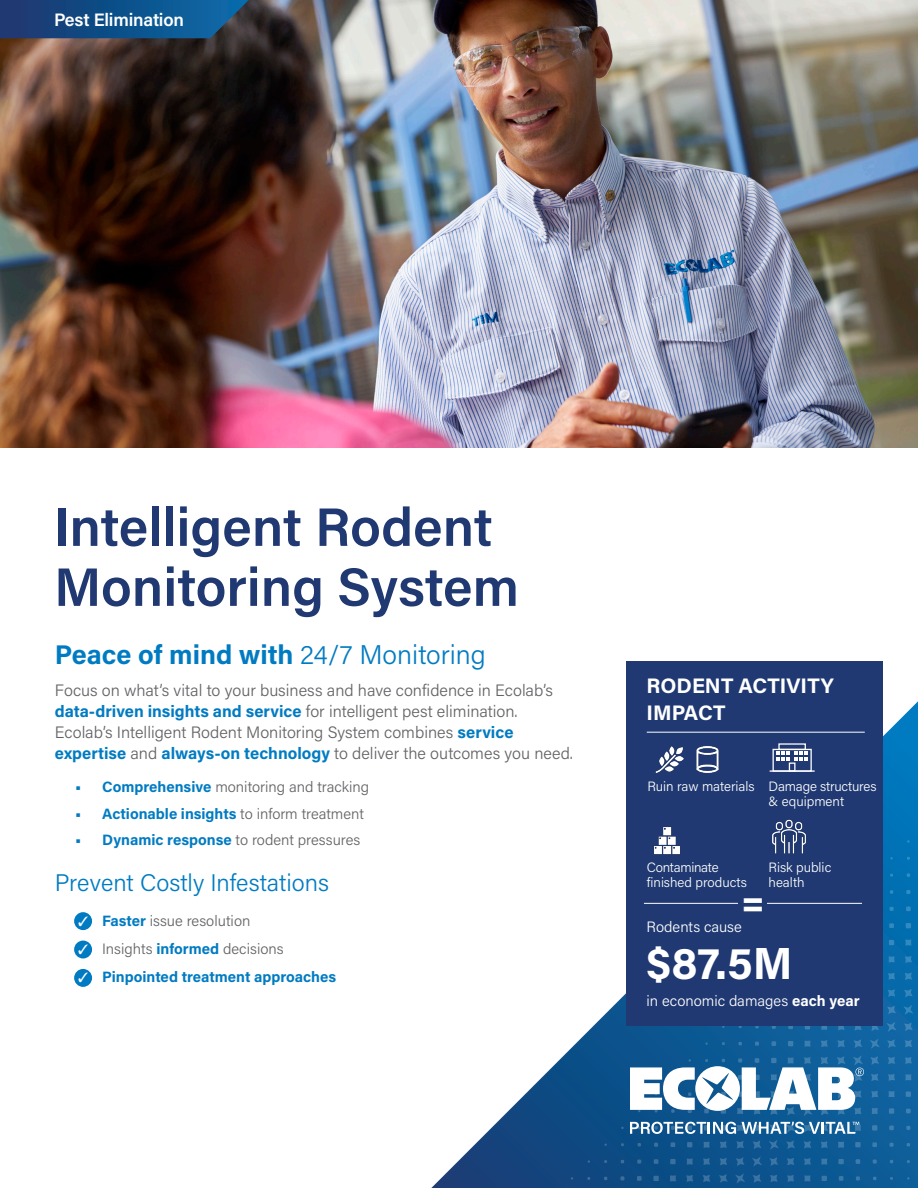
<style>
.page{position:relative;width:918px;height:1188px;background:#fff}
.page>*{position:absolute;margin:0;border:0;box-sizing:border-box;transform-origin:0 0}
.t1{font:600 54px/60px "Acumin Pro";color:#203972}
.t2{font:700 45px "Acumin Pro";color:#fff}
.t3{font:900 33px "Acumin Pro";color:#fff}
.t4{font:700 27px "Acumin Pro";color:#007bc2}
.t5{font:300 24px "Acumin Pro";color:#007bc2}
.t6{font:700 21px/27px "Acumin Pro";color:#fff}
.t7{font:600 18px "Acumin Pro";letter-spacing:-.01em;color:#fff}
.t8{font:300 16.5px/21px "Acumin Pro";color:#636366}
.t9{font:300 15px "Acumin Pro";color:#636366}
.t10{font:700 15px "Acumin Pro";color:#007bc2}
.t11{font:300 15px "Acumin Pro";color:#fff}
.t12{font:300 13.5px/15px "Acumin Pro";letter-spacing:-.005em;color:#fff}
.s1{font-weight:300}
.s2{font-weight:700;color:#007bc2}
.s3{font-weight:300;color:#636366}
.s4{font-weight:700}
</style>
<div class="page">
<img style="left:0;top:0;width:918px;height:447px">
<svg style="left:0;top:0;width:249px;height:38px;background:#154d83"></svg>
<svg style="left:431px;top:701px;width:487px;height:487px"></svg>
<svg style="left:753px;top:1174px;width:8px;height:9px"></svg>
<svg style="left:770px;top:1175px;width:8px;height:7px"></svg>
<svg style="left:787px;top:1175px;width:7px;height:7px"></svg>
<svg style="left:804px;top:1175px;width:6px;height:6px"></svg>
<svg style="left:822px;top:1176px;width:5px;height:5px"></svg>
<svg style="left:839px;top:1176px;width:5px;height:5px"></svg>
<svg style="left:856px;top:1176px;width:4px;height:5px"></svg>
<svg style="left:873px;top:1177px;width:4px;height:3px"></svg>
<svg style="left:735px;top:1173px;width:10px;height:11px"></svg>
<svg style="left:719px;top:1174px;width:9px;height:9px"></svg>
<svg style="left:703px;top:1175px;width:7px;height:7px"></svg>
<svg style="left:686px;top:1175px;width:7px;height:7px"></svg>
<svg style="left:670px;top:1175px;width:6px;height:6px"></svg>
<svg style="left:653px;top:1176px;width:6px;height:5px"></svg>
<svg style="left:637px;top:1176px;width:5px;height:5px"></svg>
<svg style="left:620px;top:1176px;width:5px;height:5px"></svg>
<svg style="left:604px;top:1177px;width:4px;height:3px"></svg>
<svg style="left:769px;top:1157px;width:9px;height:9px"></svg>
<svg style="left:787px;top:1158px;width:7px;height:7px"></svg>
<svg style="left:804px;top:1158px;width:7px;height:7px"></svg>
<svg style="left:821px;top:1159px;width:6px;height:6px"></svg>
<svg style="left:838px;top:1159px;width:6px;height:5px"></svg>
<svg style="left:855px;top:1159px;width:5px;height:5px"></svg>
<svg style="left:873px;top:1159px;width:4px;height:5px"></svg>
<svg style="left:752px;top:1156px;width:10px;height:11px"></svg>
<svg style="left:736px;top:1157px;width:9px;height:9px"></svg>
<svg style="left:720px;top:1158px;width:7px;height:7px"></svg>
<svg style="left:703px;top:1158px;width:7px;height:7px"></svg>
<svg style="left:687px;top:1159px;width:6px;height:6px"></svg>
<svg style="left:670px;top:1159px;width:6px;height:5px"></svg>
<svg style="left:654px;top:1159px;width:5px;height:5px"></svg>
<svg style="left:637px;top:1159px;width:4px;height:5px"></svg>
<svg style="left:786px;top:1140px;width:9px;height:9px"></svg>
<svg style="left:804px;top:1141px;width:7px;height:7px"></svg>
<svg style="left:821px;top:1141px;width:7px;height:7px"></svg>
<svg style="left:838px;top:1142px;width:6px;height:6px"></svg>
<svg style="left:855px;top:1142px;width:6px;height:5px"></svg>
<svg style="left:872px;top:1142px;width:5px;height:5px"></svg>
<svg style="left:889px;top:1143px;width:5px;height:4px"></svg>
<svg style="left:906px;top:1143px;width:4px;height:4px"></svg>
<svg style="left:769px;top:1140px;width:10px;height:10px"></svg>
<svg style="left:753px;top:1140px;width:8px;height:9px"></svg>
<svg style="left:736px;top:1141px;width:8px;height:7px"></svg>
<svg style="left:720px;top:1141px;width:7px;height:7px"></svg>
<svg style="left:704px;top:1142px;width:6px;height:6px"></svg>
<svg style="left:687px;top:1142px;width:5px;height:5px"></svg>
<svg style="left:670px;top:1142px;width:5px;height:5px"></svg>
<svg style="left:654px;top:1143px;width:4px;height:4px"></svg>
<svg style="left:637px;top:1143px;width:4px;height:4px"></svg>
<svg style="left:872px;top:1125px;width:5px;height:6px"></svg>
<svg style="left:889px;top:1125px;width:5px;height:5px"></svg>
<svg style="left:906px;top:1126px;width:5px;height:4px"></svg>
<svg style="left:872px;top:1108px;width:6px;height:6px"></svg>
<svg style="left:889px;top:1108px;width:5px;height:6px"></svg>
<svg style="left:906px;top:1109px;width:5px;height:4px"></svg>
<svg style="left:871px;top:1091px;width:7px;height:7px"></svg>
<svg style="left:889px;top:1091px;width:6px;height:6px"></svg>
<svg style="left:906px;top:1091px;width:5px;height:6px"></svg>
<svg style="left:871px;top:1074px;width:7px;height:7px"></svg>
<svg style="left:888px;top:1074px;width:7px;height:7px"></svg>
<svg style="left:905px;top:1074px;width:6px;height:6px"></svg>
<svg style="left:870px;top:1056px;width:9px;height:9px"></svg>
<svg style="left:888px;top:1057px;width:7px;height:7px"></svg>
<svg style="left:905px;top:1057px;width:7px;height:7px"></svg>
<svg style="left:887px;top:1039px;width:9px;height:9px"></svg>
<svg style="left:905px;top:1040px;width:7px;height:7px"></svg>
<svg style="left:870px;top:1039px;width:10px;height:10px"></svg>
<svg style="left:854px;top:1039px;width:8px;height:9px"></svg>
<svg style="left:837px;top:1040px;width:8px;height:7px"></svg>
<svg style="left:821px;top:1040px;width:7px;height:7px"></svg>
<svg style="left:804px;top:1041px;width:6px;height:6px"></svg>
<svg style="left:788px;top:1041px;width:5px;height:5px"></svg>
<svg style="left:771px;top:1041px;width:5px;height:5px"></svg>
<svg style="left:755px;top:1042px;width:4px;height:4px"></svg>
<svg style="left:738px;top:1042px;width:4px;height:3px"></svg>
<svg style="left:904px;top:1022px;width:9px;height:9px"></svg>
<svg style="left:886px;top:1022px;width:11px;height:10px"></svg>
<svg style="left:870px;top:1026px;width:9px;height:5px"></svg>
<svg style="left:854px;top:1026px;width:8px;height:5px"></svg>
<svg style="left:838px;top:1026px;width:7px;height:4px"></svg>
<svg style="left:821px;top:1026px;width:6px;height:4px"></svg>
<svg style="left:805px;top:1026px;width:5px;height:3px"></svg>
<svg style="left:788px;top:1026px;width:5px;height:3px"></svg>
<svg style="left:772px;top:1026px;width:4px;height:3px"></svg>
<svg style="left:755px;top:1026px;width:4px;height:3px"></svg>
<svg style="left:903px;top:1005px;width:11px;height:10px"></svg>
<svg style="left:887px;top:1006px;width:9px;height:8px"></svg>
<svg style="left:904px;top:989px;width:9px;height:8px"></svg>
<svg style="left:888px;top:989px;width:7px;height:8px"></svg>
<svg style="left:905px;top:972px;width:7px;height:8px"></svg>
<svg style="left:888px;top:973px;width:7px;height:7px"></svg>
<svg style="left:905px;top:956px;width:7px;height:7px"></svg>
<svg style="left:889px;top:956px;width:6px;height:6px"></svg>
<svg style="left:905px;top:940px;width:6px;height:6px"></svg>
<svg style="left:889px;top:940px;width:5px;height:5px"></svg>
<svg style="left:906px;top:923px;width:5px;height:5px"></svg>
<svg style="left:889px;top:923px;width:5px;height:5px"></svg>
<svg style="left:906px;top:906px;width:5px;height:5px"></svg>
<svg style="left:889px;top:907px;width:5px;height:4px"></svg>
<svg style="left:906px;top:890px;width:5px;height:4px"></svg>
<svg style="left:890px;top:890px;width:4px;height:4px"></svg>
<svg style="left:906px;top:873px;width:4px;height:4px"></svg>
<div style="left:626px;top:662px;width:257px;height:364px;background:#203972"></div>
<svg style="left:630px;top:1057px;width:186px;height:59px"></svg>
<svg style="left:818px;top:1055px;width:46px;height:60px"></svg>
<svg style="left:812px;top:1122px;width:49px;height:12px"></svg>
<svg style="left:630px;top:1122px;width:182px;height:12px"></svg>
<hr style="left:647px;top:732px;width:218px;height:1px;background:#fff">
<hr style="left:644px;top:903px;width:218px;height:1px;background:#fff">
<div style="left:738px;top:890px;width:29px;height:26px;background:#203972"></div>
<div style="left:74px;top:912px;width:18px;height:18px;background:#007bc2;border-radius:50%"></div>
<div style="left:74px;top:941px;width:18px;height:17px;background:#007bc2;border-radius:50%"></div>
<div style="left:74px;top:969px;width:18px;height:18px;background:#007bc2;border-radius:50%"></div>
<div style="left:773px;top:749px;width:39px;height:23px;border:1px solid #fff"></div>
<div style="left:778px;top:743px;width:28px;height:7px;border:1px solid #fff"></div>
<svg style="left:777px;top:752px;width:30px;height:8px"></svg>
<div style="left:789px;top:763px;width:6px;height:9px;border:1px solid #fff"></div>
<hr style="left:770px;top:770px;width:45px;height:2px;background:#fff">
<img style="left:772px;top:819px;width:34px;height:35px">
<img style="left:655px;top:746px;width:29px;height:27px">
<img style="left:654px;top:827px;width:26px;height:28px">
<img style="left:696px;top:746px;width:23px;height:27px">
<img style="left:696px;top:761px;width:23px;height:8px">
<p class="t7" style="left:54px;top:7px;width:132px">Pest Elimination</p>
<p class="t1" style="left:54px;top:495px;width:467px">Intelligent Rodent<br>Monitoring System</p>
<p class="t4" style="left:55px;top:635px;width:432px">Peace of mind with <span class="s1">24/7 Monitoring</span></p>
<p class="t8" style="left:55px;top:680px;width:519px">Focus on what’s vital to your business and have confidence in Ecolab’s <span class="s2">data-driven insights and service</span> for intelligent pest elimination.<br>Ecolab’s Intelligent Rodent Monitoring System combines <span class="s2">service expertise</span> and <span class="s2">always-on technology</span> to deliver the outcomes you need.</p>
<p class="t9" style="left:75px;top:777px;width:296px"><span class="s2">• Comprehensive</span> monitoring and tracking</p>
<p class="t10" style="left:75px;top:803px;width:290px">• Actionable insights <span class="s3">to inform treatment</span></p>
<p class="t9" style="left:75px;top:829px;width:287px"><span class="s2">• Dynamic response</span> to rodent pressures</p>
<p class="t5" style="left:55px;top:866px;width:276px">Prevent Costly Infestations</p>
<p class="t9" style="left:102px;top:910px;width:150px"><span class="s2">Faster</span> issue resolution</p>
<p class="t9" style="left:102px;top:938px;width:183px">Insights <span class="s2">informed</span> decisions</p>
<p class="t10" style="left:102px;top:966px;width:236px">Pinpointed treatment approaches</p>
<p class="t6" style="left:647px;top:671px;width:189px">RODENT ACTIVITY<br>IMPACT</p>
<p class="t12" style="left:648px;top:779px;width:108px">Ruin raw materials</p>
<p class="t12" style="left:769px;top:779px;width:110px">Damage structures &amp; equipment</p>
<p class="t12" style="left:647px;top:860px;width:102px">Contaminate finished products</p>
<p class="t12" style="left:769px;top:860px;width:64px">Risk public health</p>
<p class="t3" style="left:742px;top:879px;width:24px">=</p>
<p class="t11" style="left:647px;top:916px;width:97px">Rodents cause</p>
<p class="t2" style="left:647px;top:932px;width:148px">$87.5M</p>
<p class="t11" style="left:647px;top:991px;width:215px">in economic damages <span class="s4">each year</span></p>
</div>
